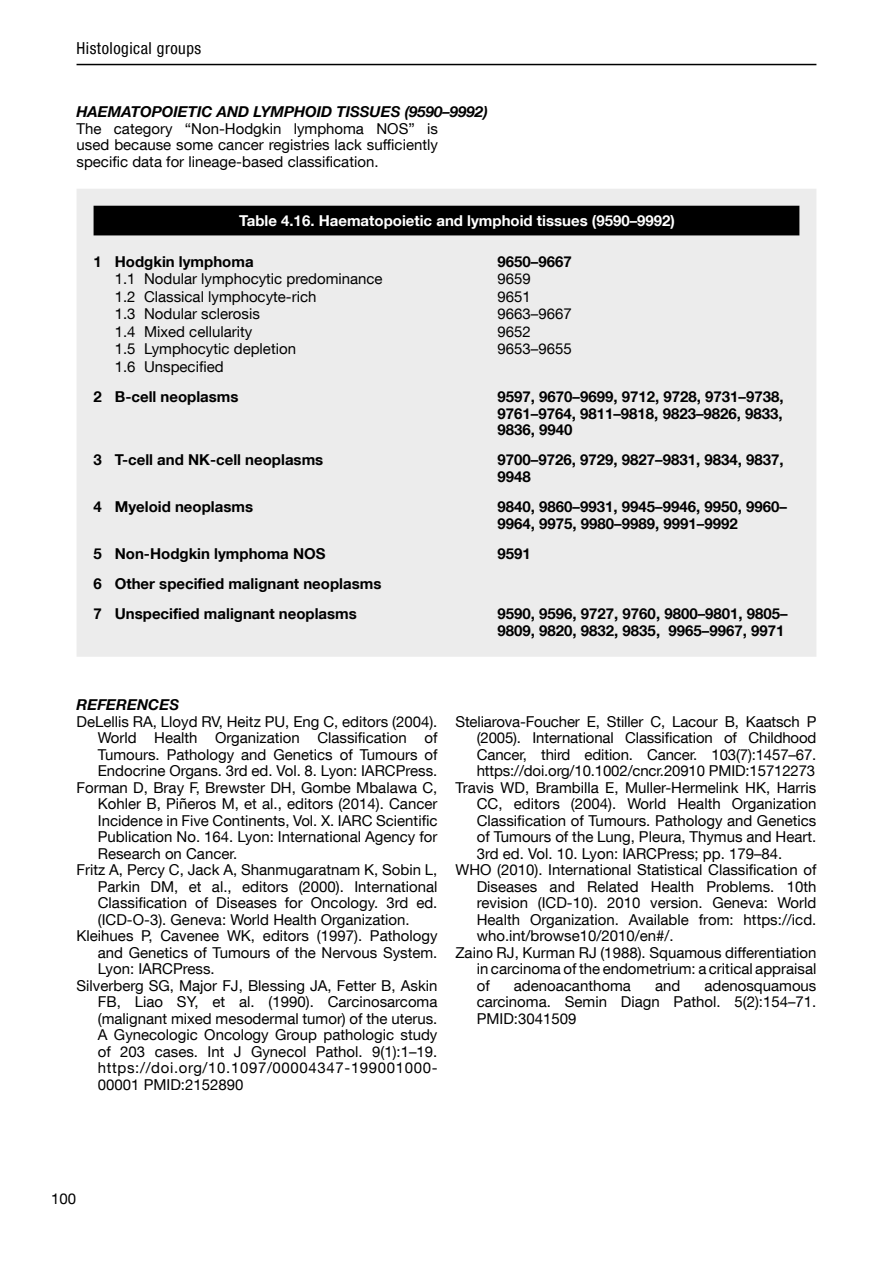
<style>
.page{position:relative;width:893px;height:1263px;background:#fff}
.page>*{position:absolute;margin:0;border:0;box-sizing:border-box;transform-origin:0 0}
.t1{font:condensed 16.5px "Helvetica Neue LT Com";letter-spacing:.03em;color:#000}
.references_text{font:15px/16.5px "Helvetica Neue LT Com";color:#000;text-align:justify}
.Texte_tabeau_gras{font:700 15px/16.5px "Helvetica Neue LT Com";color:#000}
.Texte_tableau_medium{font:15px "Helvetica Neue LT Com";color:#000}
.text{font:15px/16.5px "Helvetica Neue LT Com";color:#000;text-align:justify}
.subtitle{font:italic 700 15px "Helvetica Neue LT Com";color:#000}
.table_title{font:700 15px "Helvetica Neue LT Com";color:#fff}
</style>
<div class="page">
<hr style="left:77px;top:64px;width:739px;height:1px;background:#000">
<div style="left:77px;top:189px;width:739px;height:468px;background:#ececec"></div>
<div style="left:94px;top:206px;width:705px;height:29px;background:#000"></div>
<p class="t1" style="left:77px;top:39px;width:126px">Histological groups</p>
<p class="subtitle" style="left:77px;top:102px;width:413px">HAEMATOPOIETIC AND LYMPHOID TISSUES (9590–9992)</p>
<p class="text" style="left:77px;top:120px;width:363px">The category “Non-Hodgkin lymphoma NOS” is used because some cancer registries lack sufficiently specific data for lineage-based classification.</p>
<p class="table_title" style="left:239px;top:211px;width:437px">Table 4.16. Haematopoietic and lymphoid tissues (9590–9992)</p>
<p class="Texte_tabeau_gras" style="left:94px;top:253px;width:10px">1</p>
<p class="Texte_tabeau_gras" style="left:115px;top:253px;width:140px">Hodgkin lymphoma</p>
<p class="Texte_tabeau_gras" style="left:497px;top:253px;width:76px">9650–9667</p>
<p class="Texte_tableau_medium" style="left:115px;top:269px;width:269px">1.1 Nodular lymphocytic predominance</p>
<p class="Texte_tableau_medium" style="left:497px;top:269px;width:35px">9659</p>
<p class="Texte_tableau_medium" style="left:115px;top:287px;width:203px">1.2 Classical lymphocyte-rich</p>
<p class="Texte_tableau_medium" style="left:497px;top:287px;width:35px">9651</p>
<p class="Texte_tableau_medium" style="left:115px;top:305px;width:147px">1.3 Nodular sclerosis</p>
<p class="Texte_tableau_medium" style="left:497px;top:305px;width:76px">9663–9667</p>
<p class="Texte_tableau_medium" style="left:115px;top:322px;width:139px">1.4 Mixed cellularity</p>
<p class="Texte_tableau_medium" style="left:497px;top:322px;width:35px">9652</p>
<p class="Texte_tableau_medium" style="left:115px;top:340px;width:183px">1.5 Lymphocytic depletion</p>
<p class="Texte_tableau_medium" style="left:497px;top:340px;width:76px">9653–9655</p>
<p class="Texte_tableau_medium" style="left:115px;top:357px;width:110px">1.6 Unspecified</p>
<p class="Texte_tabeau_gras" style="left:94px;top:388px;width:10px">2</p>
<p class="Texte_tabeau_gras" style="left:115px;top:388px;width:125px">B-cell neoplasms</p>
<p class="Texte_tabeau_gras" style="left:497px;top:388px;width:288px;text-align:justify">9597, 9670–9699, 9712, 9728, 9731–9738, 9761–9764, 9811–9818, 9823–9826, 9833, 9836, 9940</p>
<p class="Texte_tabeau_gras" style="left:94px;top:451px;width:10px">3</p>
<p class="Texte_tabeau_gras" style="left:115px;top:451px;width:210px">T-cell and NK-cell neoplasms</p>
<p class="Texte_tabeau_gras" style="left:497px;top:451px;width:288px">9700–9726, 9729, 9827–9831, 9834, 9837,<br>9948</p>
<p class="Texte_tabeau_gras" style="left:94px;top:498px;width:10px">4</p>
<p class="Texte_tabeau_gras" style="left:115px;top:498px;width:140px">Myeloid neoplasms</p>
<p class="Texte_tabeau_gras" style="left:497px;top:498px;width:291px">9840, 9860–9931, 9945–9946, 9950, 9960–<br>9964, 9975, 9980–9989, 9991–9992</p>
<p class="Texte_tabeau_gras" style="left:94px;top:545px;width:10px">5</p>
<p class="Texte_tabeau_gras" style="left:115px;top:545px;width:212px">Non-Hodgkin lymphoma NOS</p>
<p class="Texte_tabeau_gras" style="left:497px;top:545px;width:35px">9591</p>
<p class="Texte_tabeau_gras" style="left:94px;top:575px;width:10px">6</p>
<p class="Texte_tabeau_gras" style="left:115px;top:575px;width:268px">Other specified malignant neoplasms</p>
<p class="Texte_tabeau_gras" style="left:94px;top:605px;width:10px">7</p>
<p class="Texte_tabeau_gras" style="left:115px;top:605px;width:244px">Unspecified malignant neoplasms</p>
<p class="Texte_tabeau_gras" style="left:497px;top:605px;width:292px">9590, 9596, 9727, 9760, 9800–9801, 9805–<br>9809, 9820, 9832, 9835, 9965–9967, 9971</p>
<p class="subtitle" style="left:77px;top:695px;width:104px">REFERENCES</p>
<p class="references_text" style="left:98px;top:713px;width:341px;text-indent:-21px">DeLellis RA, Lloyd RV, Heitz PU, Eng C, editors (2004).<br>World Health Organization Classification of Tumours. Pathology and Genetics of Tumours of Endocrine Organs. 3rd ed. Vol. 8. Lyon: IARCPress.</p>
<p class="references_text" style="left:98px;top:779px;width:341px;text-indent:-21px">Forman D, Bray F, Brewster DH, Gombe Mbalawa C, Kohler B, Piñeros M, et al., editors (2014). Cancer Incidence in Five Continents, Vol. X. IARC Scientific Publication No. 164. Lyon: International Agency for Research on Cancer.</p>
<p class="references_text" style="left:98px;top:861px;width:341px;text-indent:-21px">Fritz A, Percy C, Jack A, Shanmugaratnam K, Sobin L, Parkin DM, et al., editors (2000). International Classification of Diseases for Oncology. 3rd ed. (ICD-O-3). Geneva: World Health Organization.</p>
<p class="references_text" style="left:98px;top:927px;width:341px;text-indent:-21px">Kleihues P, Cavenee WK, editors (1997). Pathology and Genetics of Tumours of the Nervous System.<br>Lyon: IARCPress.</p>
<p class="references_text" style="left:98px;top:977px;width:341px;text-indent:-21px">Silverberg SG, Major FJ, Blessing JA, Fetter B, Askin FB, Liao SY, et al. (1990). Carcinosarcoma (malignant mixed mesodermal tumor) of the uterus.<br>A Gynecologic Oncology Group pathologic study of 203 cases. Int J Gynecol Pathol. 9(1):1–19. https://doi.org/10.1097/00004347-199001000- 00001 PMID:2152890</p>
<p class="references_text" style="left:477px;top:713px;width:341px;text-indent:-21px">Steliarova-Foucher E, Stiller C, Lacour B, Kaatsch P (2005). International Classification of Childhood Cancer, third edition. Cancer. 103(7):1457–67. https://doi.org/10.1002/cncr.20910 PMID:15712273</p>
<p class="references_text" style="left:477px;top:779px;width:341px;text-indent:-21px">Travis WD, Brambilla E, Muller-Hermelink HK, Harris CC, editors (2004). World Health Organization Classification of Tumours. Pathology and Genetics of Tumours of the Lung, Pleura, Thymus and Heart.<br>3rd ed. Vol. 10. Lyon: IARCPress; pp. 179–84.</p>
<p class="references_text" style="left:477px;top:861px;width:341px;text-indent:-21px">WHO (2010). International Statistical Classification of Diseases and Related Health Problems. 10th revision (ICD-10). 2010 version. Geneva: World Health Organization. Available from: https://icd. who.int/browse10/2010/en#/.</p>
<p class="references_text" style="left:477px;top:944px;width:341px;text-indent:-21px">Zaino RJ, Kurman RJ (1988). Squamous differentiation in carcinoma of the endometrium: a critical appraisal of</p>
<p class="references_text" style="left:477px;top:977px;width:341px;text-indent:228px">adenosquamous carcinoma. Semin Diagn Pathol. 5(2):154–71.<br>PMID:3041509</p>
<p class="references_text" style="left:514px;top:977px;width:118px">adenoacanthoma</p>
<p class="references_text" style="left:655px;top:977px;width:27px">and</p>
<p class="references_text" style="left:51px;top:1189px;width:27px">100</p>
</div>
